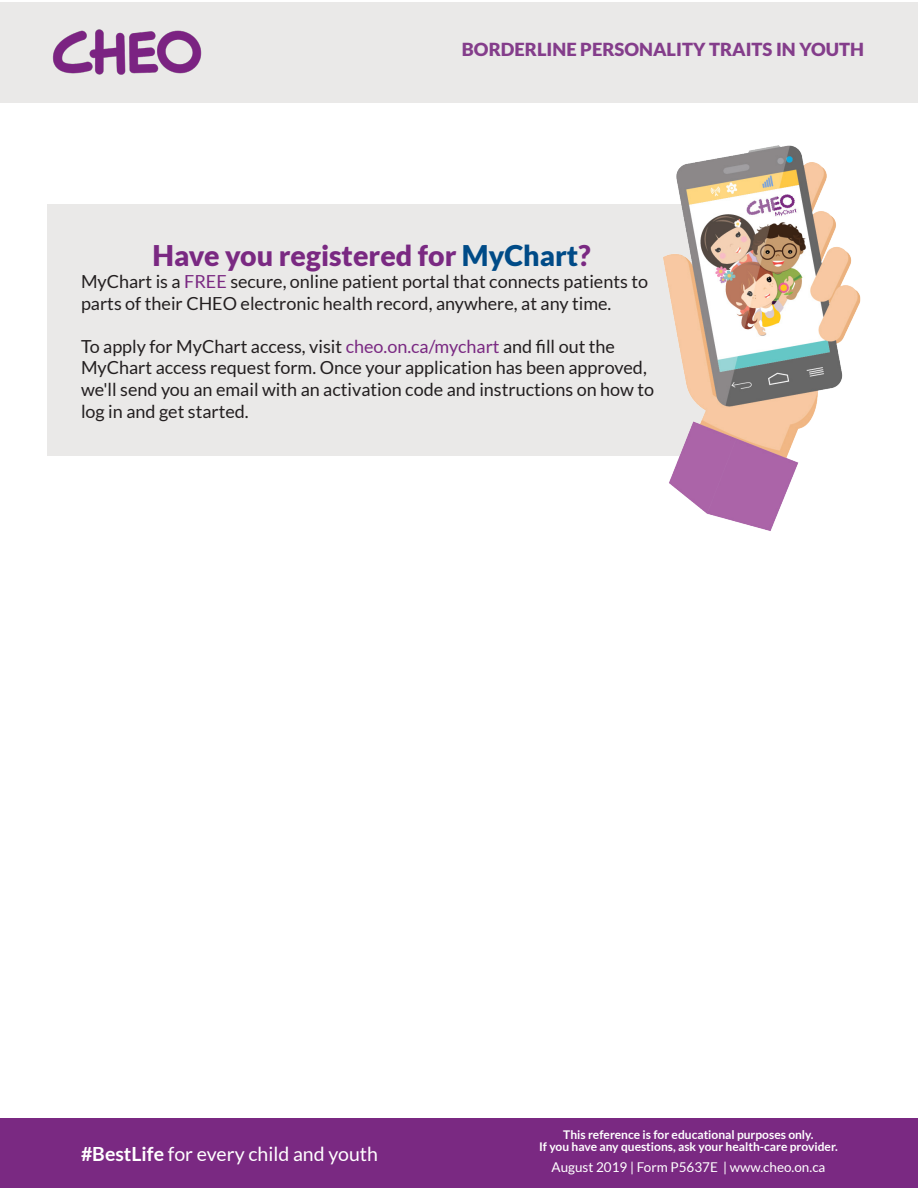
<style>
.page{position:relative;width:918px;height:1188px;background:#fff}
.page>*{position:absolute;margin:0;border:0;box-sizing:border-box;transform-origin:0 0}
.t1{font:900 28.5px "Lato";color:#7a2982}
.t2{font:19.5px "Lato";color:#fff}
.t3{font:18px/21.6px "Lato";color:#231f20}
.t4{font:900 18px "Lato";color:#843d8b}
.t5{font:13.5px "Lato";color:#fff}
.t6{font:700 12px/12px "Lato";color:#fff;text-align:center}
.s1{color:#004b87}
.s2{color:#7a2982}
.s3{font-weight:700}
</style>
<div class="page">
<div style="left:0;top:2px;width:918px;height:101px;background:#eae9e8"></div>
<img style="left:52px;top:29px;width:150px;height:46px">
<div style="left:0;top:1119px;width:918px;height:69px;background:#7a2982"></div>
<div style="left:47px;top:204px;width:716px;height:252px;background:#eae9e8"></div>
<img style="left:663px;top:145px;width:198px;height:386px">
<p class="t4" style="left:462px;top:39px;width:404px">BORDERLINE PERSONALITY TRAITS IN YOUTH</p>
<p class="t1" style="left:153px;top:239px;width:440px">Have you registered for <span class="s1">MyChart</span>?</p>
<p class="t3" style="left:81px;top:270px;width:569px">MyChart is a <span class="s2">FREE</span> secure, online patient portal that connects patients to parts of their CHEO electronic health record, anywhere, at any time.</p>
<p class="t3" style="left:81px;top:335px;width:575px">To apply for MyChart access, visit <span class="s2">cheo.on.ca/mychart</span> and fill out the MyChart access request form. Once your application has been approved, we'll send you an email with an activation code and instructions on how to log in and get started.</p>
<p class="t2" style="left:81px;top:1143px;width:298px"><span class="s3">#BestLife</span> for every child and youth</p>
<p class="t6" style="left:539px;top:1129px;width:300px">This reference is for educational purposes only.<br>If you have any questions, ask your health-care provider.</p>
<p class="t5" style="left:552px;top:1160px;width:275px">August 2019 | Form P5637E | www.cheo.on.ca</p>
</div>
